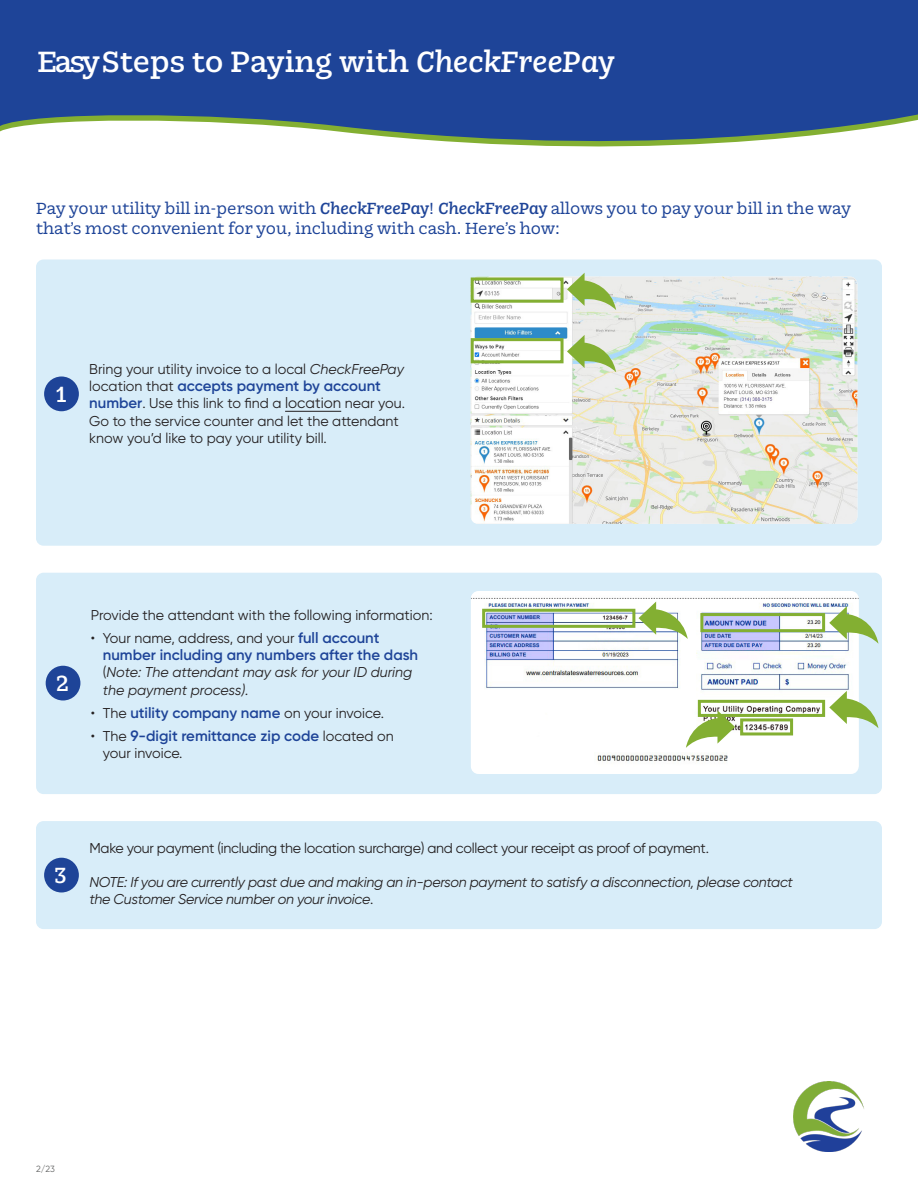
<style>
.page{position:relative;width:918px;height:1188px;background:#fff}
.page>*{position:absolute;margin:0;border:0;box-sizing:border-box;transform-origin:0 0}
.headline{font:500 30px "Nomada Slab";color:#fff}
.number{font:500 22.5px "Nomada Slab";color:#fff}
.Intro{font:16.5px/19.5px "Nomada Slab";color:#1e4498}
.Body_Bullet{font:600 15px "Gilroy";color:#1e4498}
.Body{font:600 15px "Gilroy";color:#1e4498}
.Body-2{font:14.25px/17.2px "Gilroy";color:#231f20}
.Body-3{font:italic 14.25px/17.2px "Gilroy";letter-spacing:-.02em;color:#231f20}
.Body-4{font:14.25px "Gilroy";letter-spacing:-.02em;color:#231f20}
.Body_Bullet-2{font:14.25px "Gilroy";color:#231f20}
.Body_Bullet-3{font:italic 14.25px/17.2px "Gilroy";color:#231f20}
.date{font:9px "Gilroy";color:#656666}
.s1{font-style:italic}
.s2{font-weight:500;font-style:italic}
.s3{font-weight:400;font-size:14.25px;color:#231f20}
.s4{font-weight:600;font-size:15px;color:#1e4498}
.s5{font-size:15px}
.s6{font-style:normal}
</style>
<div class="page">
<div style="left:36px;top:260px;width:846px;height:286px;background:#d8edf9;border-radius:8px"></div>
<hr style="left:285px;top:411px;width:56px;height:1px;background:#231f20">
<svg style="left:0;top:0;width:918px;height:147px;fill:#1e4498"></svg>
<div style="left:44px;top:377px;width:35px;height:34px;background:#1e4498;border-radius:50%"></div>
<div style="left:36px;top:821px;width:846px;height:108px;background:#d8edf9;border-radius:8px"></div>
<div style="left:44px;top:858px;width:35px;height:34px;background:#1e4498;border-radius:50%"></div>
<img style="left:471px;top:277px;width:386px;height:247px">
<div style="left:471px;top:338px;width:93px;height:25px;border:3px solid #83af32"></div>
<div style="left:471px;top:278px;width:93px;height:25px;border:3px solid #83af32"></div>
<svg style="left:567px;top:335px;width:49px;height:37px"></svg>
<svg style="left:567px;top:273px;width:49px;height:37px"></svg>
<div style="left:36px;top:573px;width:846px;height:221px;background:#d8edf9;border-radius:8px"></div>
<div style="left:46px;top:666px;width:34px;height:34px;background:#1e4498;border-radius:50%"></div>
<div style="left:471px;top:591px;width:388px;height:183px;background:#fff;border-radius:8px"></div>
<img style="left:471px;top:596px;width:388px;height:166px">
<svg style="left:829px;top:606px;width:49px;height:38px"></svg>
<svg style="left:639px;top:602px;width:49px;height:37px"></svg>
<svg style="left:829px;top:691px;width:49px;height:37px"></svg>
<div style="left:482px;top:609px;width:153px;height:19px;border:3px solid #83af32"></div>
<div style="left:698px;top:700px;width:127px;height:17px;border:3px solid #83af32"></div>
<div style="left:700px;top:613px;width:125px;height:19px;border:3px solid #83af32"></div>
<div style="left:740px;top:718px;width:53px;height:17px;border:3px solid #83af32"></div>
<svg style="left:686px;top:710px;width:49px;height:38px"></svg>
<img style="left:794px;top:1081px;width:70px;height:71px">
<p class="headline" style="left:38px;top:43px;width:578px">Easy Steps to Paying with <span class="s1">CheckFreePay</span></p>
<p class="Intro" style="left:36px;top:199px;width:816px">Pay your utility bill in-person with <span class="s2">CheckFreePay</span>! <span class="s2">CheckFreePay</span> allows you to pay your bill in the way that’s most convenient for you, including with cash. Here’s how:</p>
<p class="number" style="left:56px;top:380px;width:12px">1</p>
<p class="Body-2" style="left:89px;top:360px;width:316px">Bring your utility invoice to a local <span class="s1">CheckFreePay</span></p>
<p class="Body" style="left:89px;top:377px;width:293px"><span class="s3">location that</span> accepts payment by account</p>
<p class="Body-2" style="left:89px;top:395px;width:317px"><span class="s4">number</span>. Use this link to find a <span class="s5">location</span> near you.</p>
<p class="Body-2" style="left:89px;top:412px;width:311px">Go to the service counter and let the attendant know you’d like to pay your utility bill.</p>
<p class="number" style="left:56px;top:670px;width:14px">2</p>
<p class="Body-2" style="left:91px;top:606px;width:343px">Provide the attendant with the following information:</p>
<p class="Body_Bullet-2" style="left:91px;top:629px;width:290px">• Your name, address, and your <span class="s4">full account</span></p>
<p class="Body_Bullet" style="left:103px;top:646px;width:317px">number including any numbers after the dash</p>
<p class="Body_Bullet-3" style="left:103px;top:664px;width:311px"><span class="s6">(</span>Note: The attendant may ask for your ID during the payment process).</p>
<p class="Body_Bullet-2" style="left:91px;top:704px;width:295px">• The <span class="s4">utility company name</span> on your invoice.</p>
<p class="Body_Bullet" style="left:91px;top:727px;width:304px"><span class="s3">• The</span> 9-digit remittance zip code <span class="s3">located on</span></p>
<p class="Body_Bullet-2" style="left:103px;top:745px;width:81px">your invoice.</p>
<p class="number" style="left:55px;top:862px;width:14px">3</p>
<p class="Body-4" style="left:90px;top:839px;width:621px">Make your payment (including the location surcharge) and collect your receipt as proof of payment.</p>
<p class="Body-3" style="left:90px;top:873px;width:705px">NOTE: If you are currently past due and making an in-person payment to satisfy a disconnection, please contact the Customer Service number on your invoice<span class="s6">.</span></p>
<p class="date" style="left:36px;top:1163px;width:20px">2/23</p>
</div>
